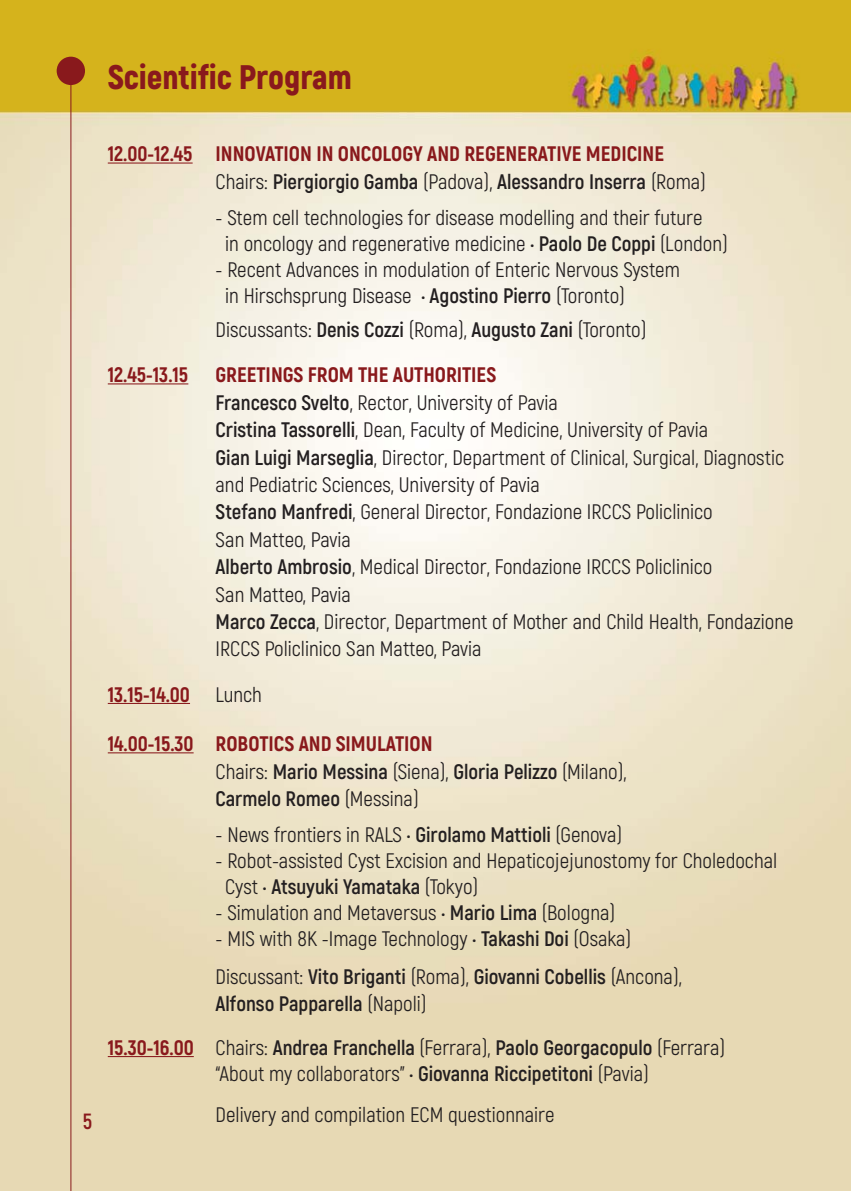
<style>
.page{position:relative;width:851px;height:1191px;background:#fff}
.page>*{position:absolute;margin:0;border:0;box-sizing:border-box;transform-origin:0 0}
.t1{font:900 34px "Akrobat";color:#89191c}
.t2{font:700 22px "Akrobat";color:#89191c}
.t3{font:21px/27.4px "Akrobat";color:#231f20}
.t4{font:700 21px/27.4px "Akrobat";color:#231f20}
.t5{font:800 21px/27.4px "Akrobat";color:#89191c}
.s1{font-weight:400;color:#231f20}
.s2{font-weight:700;color:#231f20}
.s3{font-weight:700}
.s4{font-weight:800;color:#89191c}
.s5{font-weight:400}
</style>
<div class="page">
<img style="left:0;top:0;width:850px;height:1191px">
<div style="left:57px;top:57px;width:28px;height:28px;background:#89191c;border-radius:50%"></div>
<hr style="left:70px;top:71px;width:1px;height:1120px;background:#89191c">
<hr style="left:108px;top:162px;width:85px;height:2px;background:#89191c">
<hr style="left:108px;top:383px;width:80px;height:1px;background:#89191c">
<hr style="left:108px;top:703px;width:82px;height:1px;background:#89191c">
<hr style="left:108px;top:752px;width:86px;height:1px;background:#89191c">
<hr style="left:108px;top:1056px;width:86px;height:1px;background:#89191c">
<h1 class="t1" style="left:108px;top:57px;width:246px">Scientific Program</h1>
<p class="t2" style="left:83px;top:1113px;width:11px">5</p>
<p class="t5" style="left:215px;top:142px;width:492px;text-indent:-108px">12.00-12.45 INNOVATION IN ONCOLOGY AND REGENERATIVE MEDICINE<br><span class="s1">Chairs:</span> <span class="s2">Piergiorgio Gamba</span> <span class="s1">(Padova),</span> <span class="s2">Alessandro Inserra</span> <span class="s1">(Roma)</span></p>
<p class="t3" style="left:225px;top:206px;width:504px;line-height:26px;text-indent:-10px">- Stem cell technologies for disease modelling and their future<br>in oncology and regenerative medicine • <span class="s3">Paolo De Coppi</span> (London)</p>
<p class="t3" style="left:225px;top:258px;width:456px;line-height:26px;text-indent:-10px">- Recent Advances in modulation of Enteric Nervous System in Hirschsprung Disease • <span class="s3">Agostino Pierro</span> (Toronto)</p>
<p class="t3" style="left:215px;top:318px;width:432px">Discussants: <span class="s3">Denis Cozzi</span> (Roma), <span class="s3">Augusto Zani</span> (Toronto)</p>
<p class="t5" style="left:108px;top:363px;width:82px">12.45-13.15</p>
<p class="t3" style="left:215px;top:363px;width:579px"><span class="s4">GREETINGS FROM THE AUTHORITIES<br></span><span class="s3">Francesco Svelto</span>, Rector, University of Pavia<br><span class="s3">Cristina Tassorelli</span>, Dean, Faculty of Medicine, University of Pavia<br><span class="s3">Gian Luigi Marseglia</span>, Director, Department of Clinical, Surgical, Diagnostic and Pediatric Sciences, University of Pavia<br><span class="s3">Stefano Manfredi</span>, General Director, Fondazione IRCCS Policlinico<br>San Matteo, Pavia<br><span class="s3">Alberto Ambrosio</span>, Medical Director, Fondazione IRCCS Policlinico<br>San Matteo, Pavia<br><span class="s3">Marco Zecca</span>, Director, Department of Mother and Child Health, Fondazione IRCCS Policlinico San Matteo, Pavia</p>
<p class="t5" style="left:108px;top:682px;width:155px">13.15-14.00 <span class="s1">Lunch</span></p>
<p class="t4" style="left:215px;top:732px;width:412px;text-indent:-108px"><span class="s4">14.00-15.30 ROBOTICS AND SIMULATION<br></span><span class="s5">Chairs:</span> Mario Messina <span class="s5">(Siena),</span> Gloria Pelizzo <span class="s5">(Milano),<br></span>Carmelo Romeo <span class="s5">(Messina)</span></p>
<p class="t3" style="left:215px;top:823px;width:408px">- News frontiers in RALS • <span class="s3">Girolamo Mattioli</span> (Genova)</p>
<p class="t3" style="left:225px;top:849px;width:553px;line-height:26px;text-indent:-10px">- Robot-assisted Cyst Excision and Hepaticojejunostomy for Choledochal<br>Cyst • <span class="s3">Atsuyuki Yamataka</span> (Tokyo)</p>
<p class="t3" style="left:215px;top:901px;width:401px">- Simulation and Metaversus • <span class="s3">Mario Lima</span> (Bologna)</p>
<p class="t3" style="left:215px;top:922px;width:468px;line-height:37.4px">- MIS with 8K -Image Technology • <span class="s3">Takashi Doi</span> (Osaka)<br>Discussant: <span class="s3">Vito Briganti</span> (Roma), <span class="s3">Giovanni Cobellis</span> (Ancona),</p>
<p class="t4" style="left:108px;top:983px;width:619px;line-height:44px;text-indent:108px">Alfonso Papparella <span class="s5">(Napoli)<br></span><span class="s4">15.30-16.00</span> <span class="s5">Chairs:</span> Andrea Franchella <span class="s5">(Ferrara),</span> Paolo Georgacopulo <span class="s5">(Ferrara)</span></p>
<p class="t3" style="left:215px;top:1054px;width:434px;line-height:41.4px">“About my collaborators” • <span class="s3">Giovanna Riccipetitoni</span> (Pavia)<br>Delivery and compilation ECM questionnaire</p>
</div>
